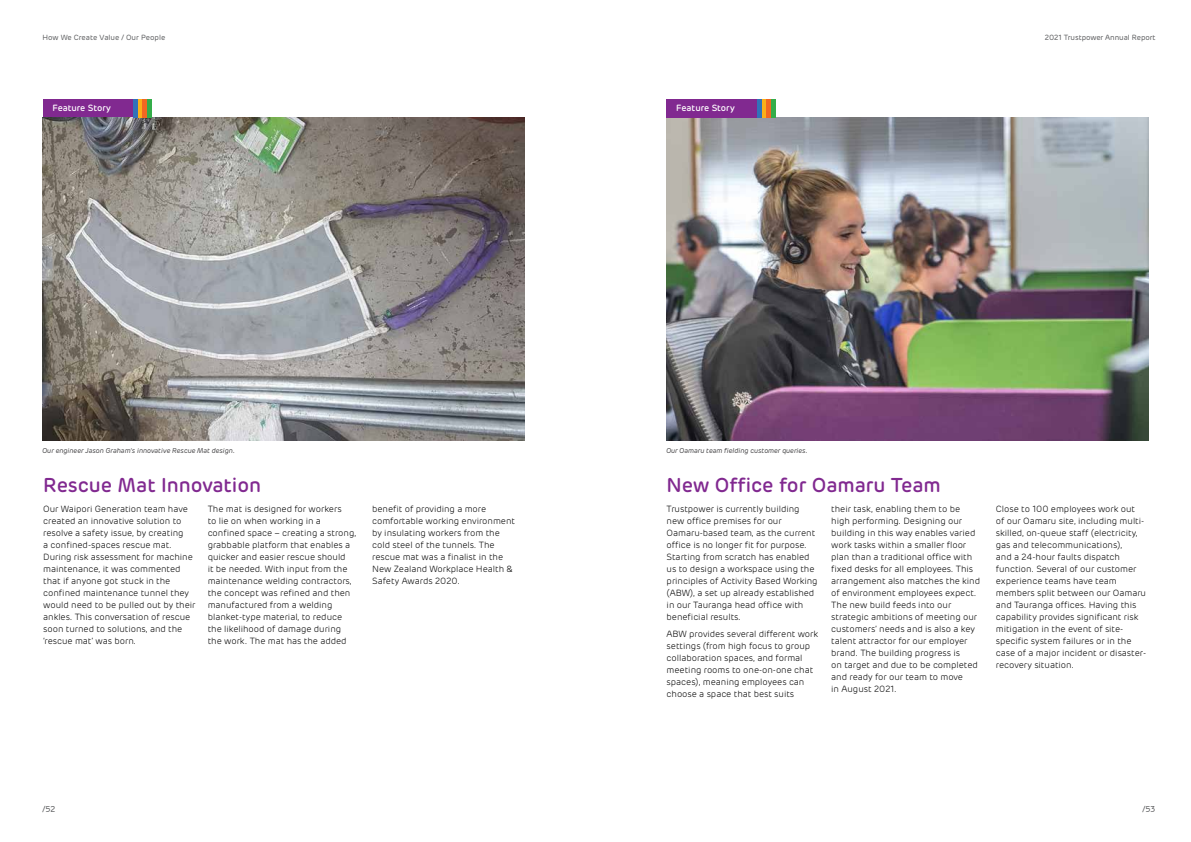
<style>
.page{position:relative;width:1191px;height:842px;background:#fff}
.page>*{position:absolute;margin:0;border:0;box-sizing:border-box;transform-origin:0 0}
.t1{font:500 20px "Rubrik";letter-spacing:-.005em;color:#812990}
.t2{font:300 9px/12px "Rubrik";letter-spacing:-.005em;color:#000}
.t3{font:500 9px "Rubrik";letter-spacing:-.005em;color:#fff}
.t4{font:8.5px "Rubrik";color:#58595b}
.t5{font:7.5px "Rubrik";letter-spacing:-.01em;color:#58595b}
.t6{font:italic 7px "Rubrik";letter-spacing:-.005em;color:#414042}
</style>
<div class="page">
<div style="left:43px;top:99px;width:90px;height:18px;background:#812990"></div>
<img style="left:666px;top:117px;width:482px;height:323px">
<div style="left:666px;top:99px;width:91px;height:18px;background:#812990"></div>
<img style="left:43px;top:117px;width:481px;height:323px">
<div style="left:757px;top:99px;width:5px;height:18px;background:#3172b9"></div>
<hr style="left:762px;top:99px;width:4px;height:18px;background:#fbb019">
<div style="left:766px;top:99px;width:5px;height:18px;background:#f26822"></div>
<hr style="left:771px;top:99px;width:4px;height:18px;background:#34ad4a">
<div style="left:133px;top:99px;width:5px;height:18px;background:#3172b9"></div>
<div style="left:138px;top:99px;width:5px;height:18px;background:#fbb019"></div>
<div style="left:142px;top:99px;width:5px;height:18px;background:#f26822"></div>
<hr style="left:147px;top:99px;width:4px;height:18px;background:#34ad4a">
<p class="t5" style="left:43px;top:33px;width:124px">How We Create Value / Our People</p>
<p class="t5" style="left:1044px;top:33px;width:112px">2021 Trustpower Annual Report</p>
<p class="t3" style="left:52px;top:103px;width:60px">Feature Story</p>
<p class="t3" style="left:676px;top:103px;width:60px">Feature Story</p>
<p class="t6" style="left:43px;top:447px;width:194px">Our engineer Jason Graham’s innovative Rescue Mat design.</p>
<p class="t6" style="left:666px;top:447px;width:142px">Our Oamaru team fielding customer queries.</p>
<h1 class="t1" style="left:43px;top:473px;width:219px">Rescue Mat Innovation</h1>
<p class="t2" style="left:43px;top:503px;width:154px">Our Waipori Generation team have created an innovative solution to resolve a safety issue, by creating<br>a confined-spaces rescue mat.<br>During risk assessment for machine maintenance, it was commented that if anyone got stuck in the confined maintenance tunnel they would need to be pulled out by their ankles. This conversation of rescue soon turned to solutions, and the ‘rescue mat’ was born.</p>
<p class="t2" style="left:208px;top:503px;width:150px">The mat is designed for workers<br>to lie on when working in a confined space – creating a strong, grabbable platform that enables a quicker and easier rescue should<br>it be needed. With input from the maintenance welding contractors, the concept was refined and then manufactured from a welding blanket-type material, to reduce the likelihood of damage during the work. The mat has the added</p>
<p class="t2" style="left:372px;top:503px;width:144px">benefit of providing a more comfortable working environment by insulating workers from the cold steel of the tunnels. The rescue mat was a finalist in the<br>New Zealand Workplace Health &amp;<br>Safety Awards 2020.</p>
<h1 class="t1" style="left:666px;top:473px;width:276px">New Office for Oamaru Team</h1>
<p class="t2" style="left:666px;top:503px;width:153px">Trustpower is currently building new office premises for our<br>Oamaru-based team, as the current office is no longer fit for purpose.<br>Starting from scratch has enabled us to design a workspace using the principles of Activity Based Working (ABW), a set up already established in our Tauranga head office with beneficial results.</p>
<p class="t2" style="left:666px;top:628px;width:153px">ABW provides several different work settings (from high focus to group collaboration spaces, and formal meeting rooms to one-on-one chat spaces), meaning employees can choose a space that best suits</p>
<p class="t2" style="left:831px;top:503px;width:150px">their task, enabling them to be high performing. Designing our building in this way enables varied work tasks within a smaller floor plan than a traditional office with fixed desks for all employees. This arrangement also matches the kind of environment employees expect.<br>The new build feeds into our strategic ambitions of meeting our customers’ needs and is also a key talent attractor for our employer brand. The building progress is<br>on target and due to be completed and ready for our team to move<br>in August 2021.</p>
<p class="t2" style="left:995px;top:503px;width:152px">Close to 100 employees work out<br>of our Oamaru site, including multi&shy;skilled, on-queue staff (electricity, gas and telecommunications),<br>and a 24-hour faults dispatch function. Several of our customer experience teams have team members split between our Oamaru and Tauranga offices. Having this capability provides significant risk mitigation in the event of site&shy;specific system failures or in the case of a major incident or disaster&shy;recovery situation.</p>
<p class="t4" style="left:43px;top:804px;width:15px">/52</p>
<p class="t4" style="left:1142px;top:804px;width:15px">/53</p>
</div>
